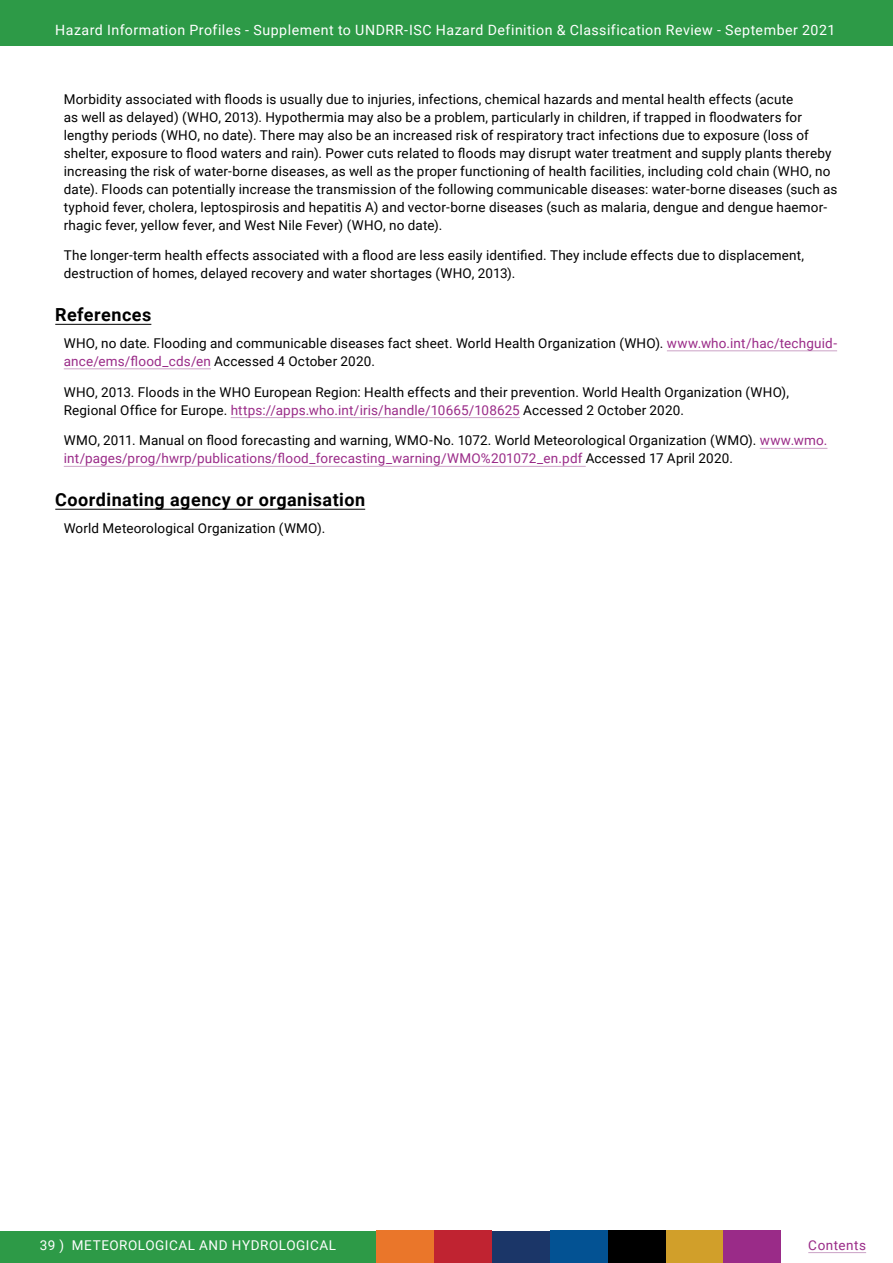
<style>
.page{position:relative;width:893px;height:1263px;background:#fff}
.page>*{position:absolute;margin:0;border:0;box-sizing:border-box;transform-origin:0 0}
.t1{font:700 18px "Roboto";letter-spacing:.025em;color:#000}
.t2{font:14.1px "Roboto";letter-spacing:.035em;color:#fff}
.t3{font:13.5px/18px "Roboto";letter-spacing:.01em;color:#000}
.t4{font:13.5px "Roboto";letter-spacing:.04em;color:#fff}
.t5{font:13.5px "Roboto";letter-spacing:.04em;color:#9a2b88}
.s1{color:#9a2b88}
</style>
<div class="page">
<div style="left:0;top:1231px;width:376px;height:32px;background:#2d9a47"></div>
<div style="left:376px;top:1231px;width:58px;height:32px;background:#ea762a"></div>
<div style="left:492px;top:1231px;width:58px;height:32px;background:#1b3668"></div>
<div style="left:550px;top:1231px;width:58px;height:32px;background:#035293"></div>
<div style="left:665px;top:1231px;width:58px;height:32px;background:#d19f2a"></div>
<div style="left:434px;top:1231px;width:58px;height:32px;background:#c02331"></div>
<div style="left:608px;top:1231px;width:57px;height:32px;background:#000"></div>
<div style="left:723px;top:1231px;width:58px;height:32px;background:#9a2b88"></div>
<hr style="left:808px;top:1252px;width:58px;height:1px;background:#cba2c6">
<div style="left:0;top:0;width:893px;height:46px;background:#2d9a47"></div>
<hr style="left:55px;top:324px;width:96px;height:1px;background:#000">
<hr style="left:667px;top:350px;width:170px;height:1px;background:#cba2c6">
<hr style="left:64px;top:368px;width:147px;height:1px;background:#cba2c6">
<hr style="left:231px;top:417px;width:289px;height:1px;background:#cba2c6">
<hr style="left:760px;top:448px;width:67px;height:1px;background:#cba2c6">
<hr style="left:64px;top:466px;width:522px;height:1px;background:#cba2c6">
<hr style="left:55px;top:509px;width:310px;height:1px;background:#000">
<p class="t2" style="left:55px;top:20px;width:782px">Hazard Information Profiles - Supplement to UNDRR-ISC Hazard Definition &amp; Classification Review - September 2021</p>
<p class="t3" style="left:64px;top:89px;width:775px">Morbidity associated with floods is usually due to injuries, infections, chemical hazards and mental health effects (acute<br>as well as delayed) (WHO, 2013). Hypothermia may also be a problem, particularly in children, if trapped in floodwaters for lengthy periods (WHO, no date). There may also be an increased risk of respiratory tract infections due to exposure (loss of shelter, exposure to flood waters and rain). Power cuts related to floods may disrupt water treatment and supply plants thereby increasing the risk of water-borne diseases, as well as the proper functioning of health facilities, including cold chain (WHO, no date). Floods can potentially increase the transmission of the following communicable diseases: water-borne diseases (such as typhoid fever, cholera, leptospirosis and hepatitis A) and vector-borne diseases (such as malaria, dengue and dengue haemor&shy;rhagic fever, yellow fever, and West Nile Fever) (WHO, no date).</p>
<p class="t3" style="left:64px;top:246px;width:742px">The longer-term health effects associated with a flood are less easily identified. They include effects due to displacement, destruction of homes, delayed recovery and water shortages (WHO, 2013).</p>
<h1 class="t1" style="left:55px;top:302px;width:98px">References</h1>
<p class="t3" style="left:64px;top:333px;width:775px">WHO, no date. Flooding and communicable diseases fact sheet. World Health Organization (WHO). <span class="s1">www.who.int/hac/techguid&shy;ance/ems/flood_cds/en</span> Accessed 4 October 2020.</p>
<p class="t3" style="left:64px;top:382px;width:727px">WHO, 2013. Floods in the WHO European Region: Health effects and their prevention. World Health Organization (WHO),<br>Regional Office for Europe. <span class="s1">https://apps.who.int/iris/handle/10665/108625</span> Accessed 2 October 2020.</p>
<p class="t3" style="left:64px;top:431px;width:765px">WMO, 2011. Manual on flood forecasting and warning, WMO-No. 1072. World Meteorological Organization (WMO). <span class="s1">www.wmo. int/pages/prog/hwrp/publications/flood_forecasting_warning/WMO%201072_en.pdf</span> Accessed 17 April 2020.</p>
<h1 class="t1" style="left:55px;top:487px;width:311px">Coordinating agency or organisation</h1>
<p class="t3" style="left:64px;top:518px;width:263px">World Meteorological Organization (WMO).</p>
<p class="t4" style="left:40px;top:1235px;width:298px">39 ) METEOROLOGICAL AND HYDROLOGICAL</p>
<p class="t5" style="left:808px;top:1235px;width:59px">Contents</p>
</div>
